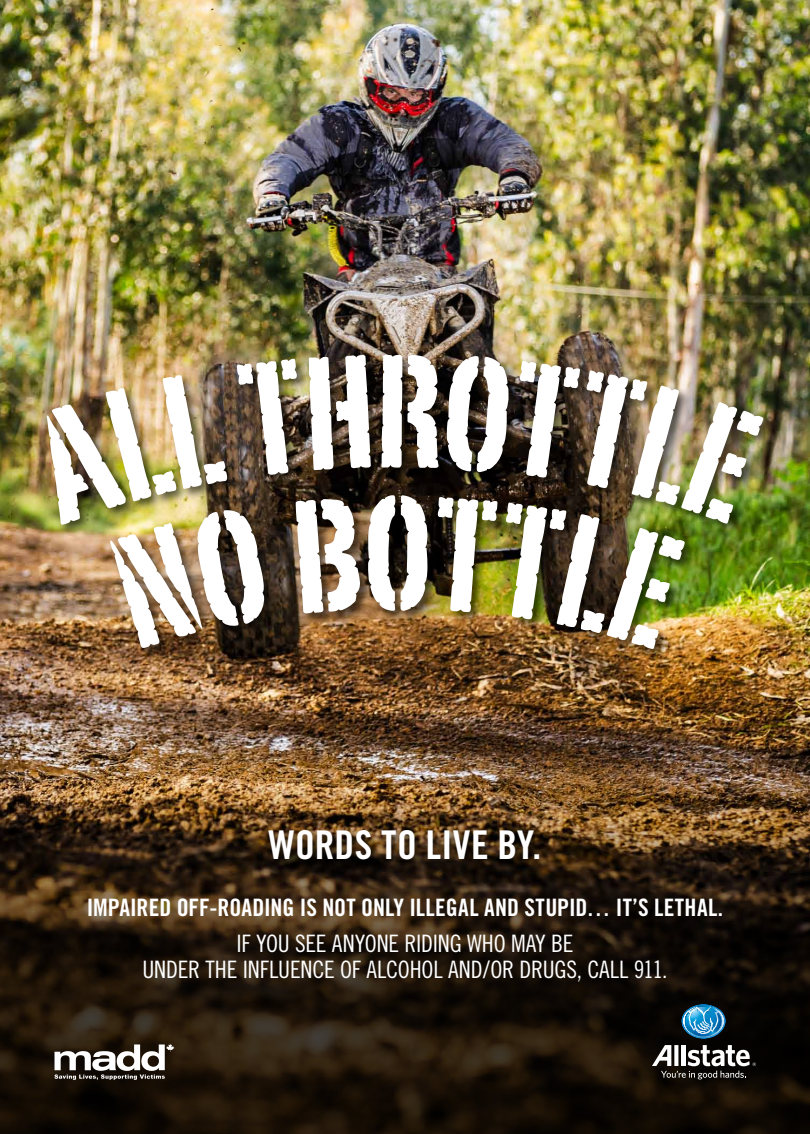
<style>
.page{position:relative;width:810px;height:1134px;background:#fff}
.page>*{position:absolute;margin:0;border:0;box-sizing:border-box;transform-origin:0 0}
.t1{font:39.6px "Trade Gothic Bold Cond Twenty";letter-spacing:.005em;color:#fff}
.t2{font:24px/25.5px "Trade Gothic Cond Eighteen";letter-spacing:-.005em;color:#fff;text-align:center}
.t3{font:24px "Trade Gothic Bold Cond Twenty";letter-spacing:-.005em;color:#fff}
</style>
<div class="page">
<img style="left:0;top:0;width:810px;height:780px">
<svg style="left:0;top:780px;width:810px;height:354px;background:#302110"></svg>
<div style="left:264px;top:825px;width:285px;height:44px;background:#000;opacity:.75"></div>
<svg style="left:682px;top:1005px;width:43px;height:33px"></svg>
<svg style="left:652px;top:1045px;width:104px;height:34px"></svg>
<svg style="left:54px;top:1044px;width:120px;height:36px"></svg>
<div style="left:108px;top:493px;width:589px;height:168px;background:#000;opacity:.6"></div>
<img style="left:110px;top:537px;width:575px;height:112px">
<div style="left:45px;top:353px;width:731px;height:184px;background:#000;opacity:.6"></div>
<img style="left:46px;top:355px;width:717px;height:170px">
<h1 class="t1" style="left:269px;top:821px;width:274px">WORDS TO LIVE BY.</h1>
<p class="t3" style="left:87px;top:893px;width:286px">IMPAIRED OFF-ROADING IS NOT ONLY</p>
<p class="t3" style="left:409px;top:893px;width:11px">ILLEGAL</p>
<p class="t3" style="left:484px;top:893px;width:241px">AND STUPID … IT’SLETHAL.</p>
<p class="t2" style="left:142px;top:930px;width:527px">IF YOU SEE ANYONE RIDING WHO MAY BE<br>UNDER THE INFLUENCE OF ALCOHOL AND/OR DRUGS, CALL 911.</p>
</div>
